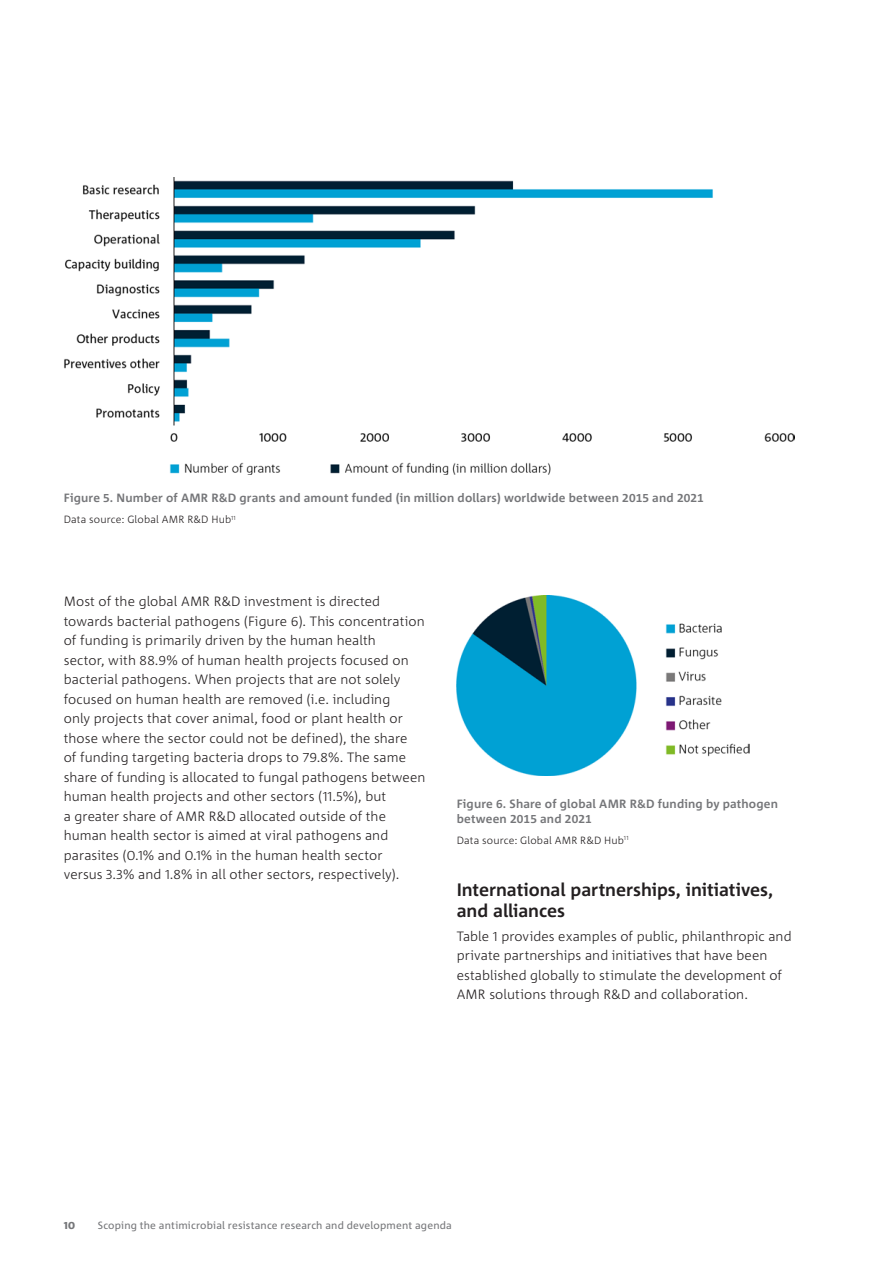
<style>
.page{position:relative;width:893px;height:1263px;background:#fff}
.page>*{position:absolute;margin:0;border:0;box-sizing:border-box;transform-origin:0 0}
.H3_Subhead{font:700 18px/21px "Corpid C1";letter-spacing:-.005em;color:#231f20}
.Body_Copy{font:300 13.5px/19.5px "Corpid C1";letter-spacing:.005em;color:#231f20}
.t1{font:700 12px/14.2px "Corpid C1";letter-spacing:.015em;color:#757679}
.t2{font:10.5px "Corpid C1";letter-spacing:.015em;color:#757679}
.Notes{font:300 10.5px "Corpid C1";letter-spacing:.015em;color:#231f20}
.t3{font:800 10.5px "Corpid C1";color:#757679}
</style>
<div class="page">
<img style="left:64px;top:177px;width:730px;height:297px">
<img style="left:457px;top:596px;width:293px;height:179px">
<p class="t1" style="left:64px;top:490px;width:641px">Figure 5. Number of AMR R&amp;D grants and amount funded (in million dollars) worldwide between 2015 and 2021</p>
<p class="Notes" style="left:64px;top:513px;width:173px">Data source: Global AMR R&amp;D Hub<sup>11</sup></p>
<p class="Body_Copy" style="left:64px;top:591px;width:363px">Most of the global AMR R&amp;D investment is directed towards bacterial pathogens (Figure 6). This concentration of funding is primarily driven by the human health<br>sector, with 88.9% of human health projects focused on bacterial pathogens. When projects that are not solely focused on human health are removed (i.e. including<br>only projects that cover animal, food or plant health or those where the sector could not be defined), the share<br>of funding targeting bacteria drops to 79.8%. The same share of funding is allocated to fungal pathogens between human health projects and other sectors (11.5%), but<br>a greater share of AMR R&amp;D allocated outside of the human health sector is aimed at viral pathogens and parasites (0.1% and 0.1% in the human health sector<br>versus 3.3% and 1.8% in all other sectors, respectively).</p>
<p class="t1" style="left:457px;top:797px;width:323px">Figure 6. Share of global AMR R&amp;D funding by pathogen between 2015 and 2021</p>
<p class="Notes" style="left:457px;top:834px;width:173px">Data source: Global AMR R&amp;D Hub<sup>11</sup></p>
<h3 class="H3_Subhead" style="left:457px;top:879px;width:318px">International partnerships, initiatives, and alliances</h3>
<p class="Body_Copy" style="left:457px;top:926px;width:336px">Table 1 provides examples of public, philanthropic and private partnerships and initiatives that have been established globally to stimulate the development of AMR solutions through R&amp;D and collaboration.</p>
<p class="t3" style="left:64px;top:1218px;width:13px">10</p>
<p class="t2" style="left:98px;top:1218px;width:356px">Scoping the antimicrobial resistance research and development agenda</p>
</div>
